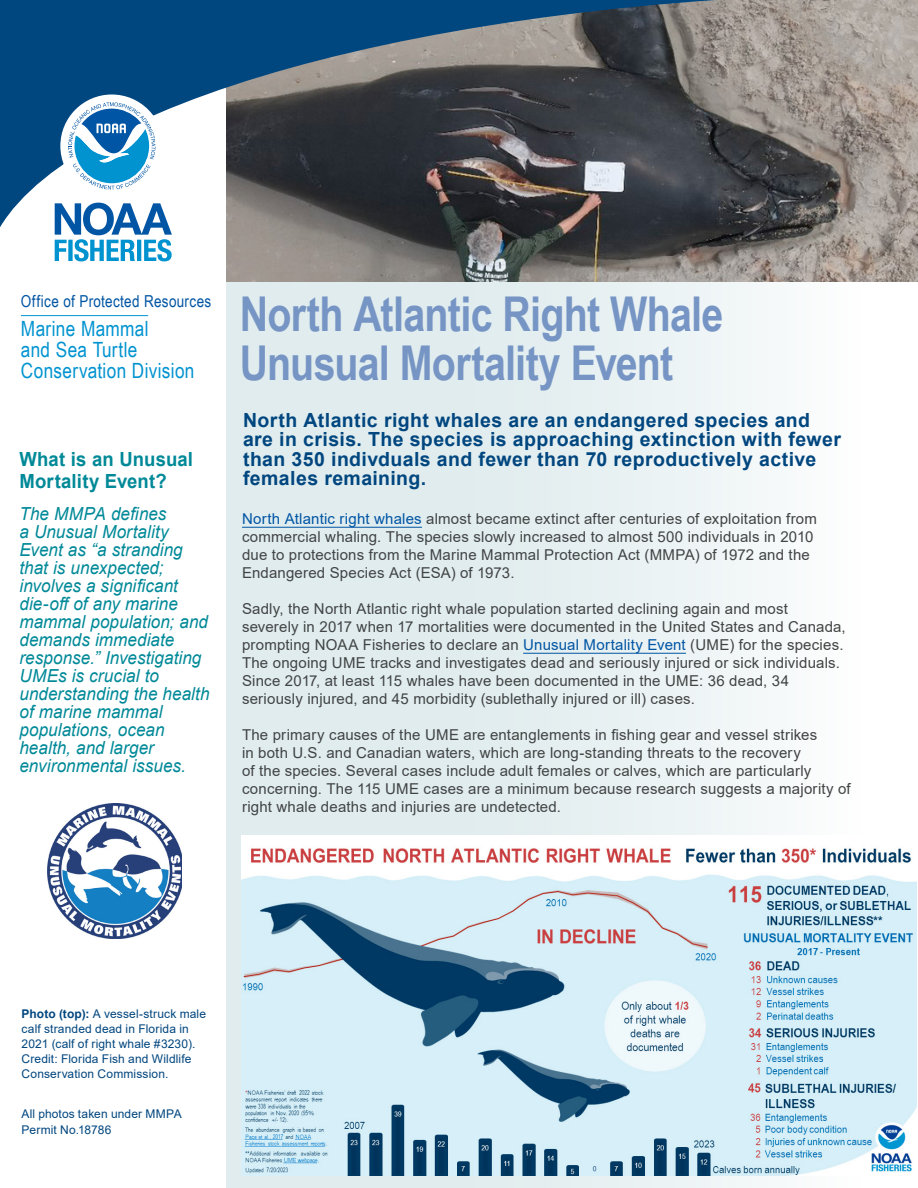
<style>
.page{position:relative;width:918px;height:1188px;background:#fff}
.page>*{position:absolute;margin:0;border:0;box-sizing:border-box;transform-origin:0 0}
.t1{font:700 48px/49.5px "Arial Narrow";letter-spacing:-.015em;color:#7695c4}
.t2{font:21px/21px "Arial Narrow";letter-spacing:.015em;color:#0093d0}
.t3{font:700 19.5px/19.5px "Arial";letter-spacing:.02em;color:#00467f}
.t4{font:700 19.5px/22.5px "Arial";letter-spacing:.01em;color:#008998;scale:.95 1}
.t5{font:italic 18px/18px "Arial";letter-spacing:.005em;color:#008998;scale:.95 1}
.t6{font:16.5px "Arial Narrow";letter-spacing:.02em;color:#0055a4}
.t7{font:15px/18px "Arial";letter-spacing:.015em;color:#424444}
.t8{font:12px/15px "Arial";letter-spacing:.01em;color:#00467f}
.s1{color:#0055a4}
.s2{font-weight:700}
</style>
<div class="page">
<div style="left:227px;top:0;width:691px;height:1188px;background:linear-gradient(to right,#d8e7ea,#fcfdfd)"></div>
<img style="left:226px;top:227px;width:692px;height:54px">
<img style="left:48px;top:803px;width:134px;height:135px">
<svg style="left:0;top:0;width:918px;height:227px;background:#566471"></svg>
<div style="left:60px;top:95px;width:103px;height:102px;background:#fff;border-radius:50%"></div>
<svg style="left:68px;top:102px;width:87px;height:88px"></svg>
<svg style="left:55px;top:203px;width:117px;height:58px"></svg>
<hr style="left:21px;top:315px;width:127px;height:1px;background:#0093d0">
<hr style="left:242px;top:527px;width:180px;height:1px;background:#0055a4">
<hr style="left:523px;top:653px;width:163px;height:1px;background:#0055a4">
<img style="left:241px;top:835px;width:675px;height:340px">
<p class="t6" style="left:21px;top:289px;width:192px">Office of Protected Resources</p>
<h2 class="t2" style="left:21px;top:318px;width:175px">Marine Mammal<br>and Sea Turtle<br>Conservation Division</h2>
<h3 class="t4" style="left:19px;top:448px;width:184px">What is an Unusual<br>Mortality Event?</h3>
<p class="t5" style="left:19px;top:505px;width:202px">The MMPA defines<br>a Unusual Mortality<br>Event as “a stranding that is unexpected; involves a significant die-off of any marine mammal population; and demands immediate response.” Investigating<br>UMEs is crucial to understanding the health of marine mammal populations, ocean health, and larger environmental issues.</p>
<h1 class="t1" style="left:240px;top:287px;width:485px">North Atlantic Right Whale<br>Unusual Mortality Event</h1>
<h3 class="t3" style="left:243px;top:410px;width:599px">North Atlantic right whales are an endangered species and are in crisis. The species is approaching extinction with fewer than 350 indivduals and fewer than 70 reproductively active females remaining.</h3>
<p class="t7" style="left:242px;top:510px;width:576px"><span class="s1">North Atlantic right whales</span> almost became extinct after centuries of exploitation from commercial whaling. The species slowly increased to almost 500 individuals in 2010 due to protections from the Marine Mammal Protection Act (MMPA) of 1972 and the Endangered Species Act (ESA) of 1973.</p>
<p class="t7" style="left:242px;top:600px;width:605px">Sadly, the North Atlantic right whale population started declining again and most severely in 2017 when 17 mortalities were documented in the United States and Canada, prompting NOAA Fisheries to declare an <span class="s1">Unusual Mortality Event</span> (UME) for the species.<br>The ongoing UME tracks and investigates dead and seriously injured or sick individuals.<br>Since 2017, at least 115 whales have been documented in the UME: 36 dead, 34 seriously injured, and 45 morbidity (sublethally injured or ill) cases.</p>
<p class="t7" style="left:242px;top:726px;width:610px">The primary causes of the UME are entanglements in fishing gear and vessel strikes<br>in both U.S. and Canadian waters, which are long-standing threats to the recovery<br>of the species. Several cases include adult females or calves, which are particularly concerning. The 115 UME cases are a minimum because research suggests a majority of right whale deaths and injuries are undetected.</p>
<p class="t8" style="left:22px;top:1006px;width:186px"><span class="s2">Photo (top):</span> A vessel-struck male calf stranded dead in Florida in<br>2021 (calf of right whale #3230).<br>Credit: Florida Fish and Wildlife<br>Conservation Commission.</p>
<p class="t8" style="left:22px;top:1105px;width:162px;line-height:16.5px">All photos taken under MMPA<br>Permit No.18786</p>
</div>
